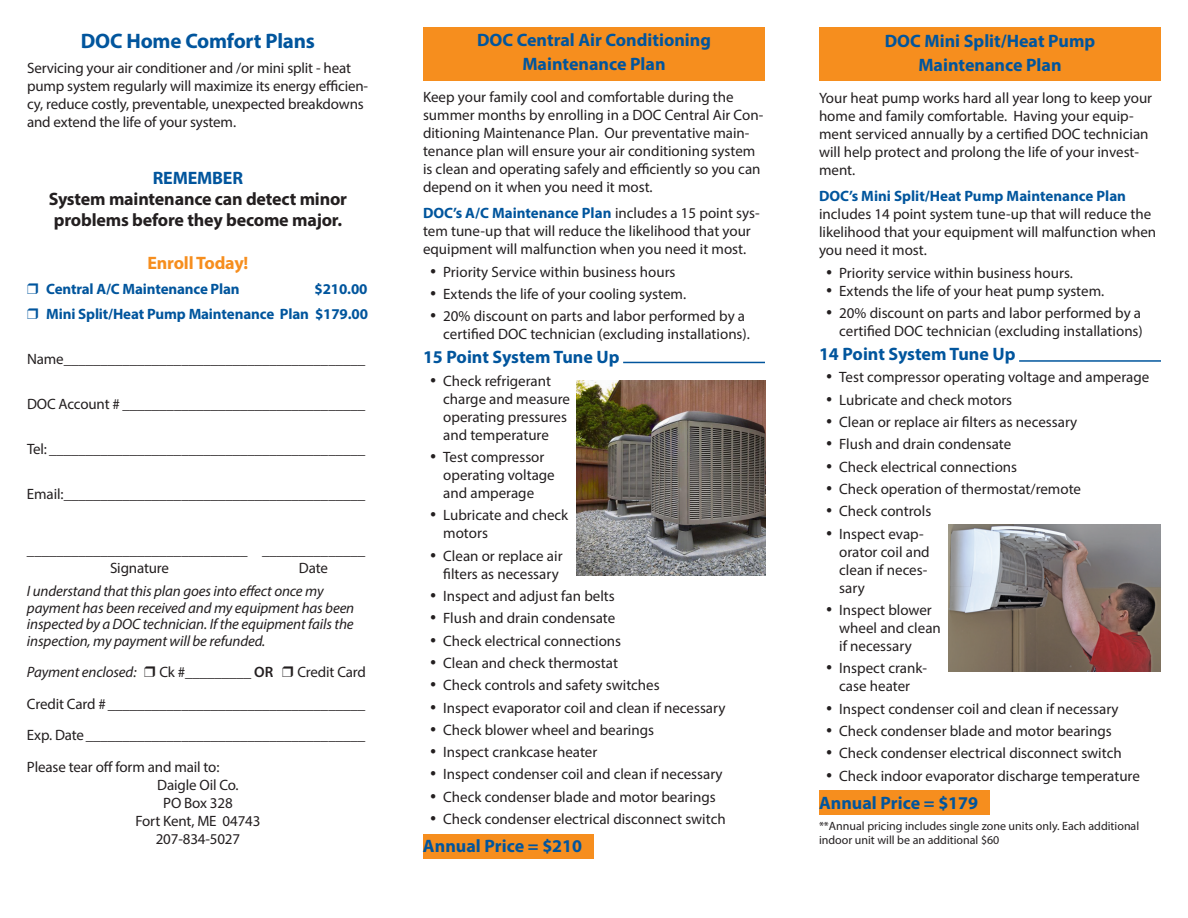
<style>
.page{position:relative;width:1188px;height:918px;background:#fff}
.page>*{position:absolute;margin:0;border:0;box-sizing:border-box;transform-origin:0 0}
.t1{font:700 21px "Myriad Pro";letter-spacing:-.01em;color:#01559d}
.t2{font:700 18px/24px "Myriad Pro";color:#01559d;text-align:center}
.t3{font:700 18px/21px "Myriad Pro";letter-spacing:-.01em;color:#231f20;text-align:center}
.t4{font:700 18px "Myriad Pro";letter-spacing:-.01em;color:#f68e1e}
.t5{font:15px/18px "Myriad Pro";color:#231f20}
.t6{font:italic 15px/16.5px "Myriad Pro";letter-spacing:-.01em;color:#231f20;text-align:right}
.t7{font:700 15px/24.8px "Myriad Pro";letter-spacing:-.01em;color:#01559d;text-align:right}
.t8{font:12px/14.4px "Myriad Pro";color:#231f20}
.s1{color:#01559d}
.s2{font-style:normal}
.s3{font-style:italic}
.s4{font-weight:600}
.s5{font-weight:700;color:#01559d}
</style>
<div class="page">
<div style="left:819px;top:27px;width:342px;height:53px;background:#f68e1e"></div>
<div style="left:819px;top:790px;width:171px;height:25px;background:#f68e1e"></div>
<div style="left:423px;top:834px;width:171px;height:25px;background:#f68e1e"></div>
<div style="left:423px;top:27px;width:342px;height:53px;background:#f68e1e"></div>
<img style="left:949px;top:525px;width:212px;height:147px">
<img style="left:577px;top:380px;width:188px;height:196px">
<hr style="left:623px;top:362px;width:142px;height:1px;background:#01559d">
<hr style="left:1019px;top:360px;width:142px;height:2px;background:#01559d">
<p class="t1" style="left:81px;top:28px;width:236px">DOC Home Comfort Plans</p>
<p class="t5" style="left:27px;top:59px;width:343px">Servicing your air conditioner and /or mini split - heat pump system regularly will maximize its energy efficien&shy;cy, reduce costly, preventable, unexpected breakdowns and extend the life of your system.</p>
<p class="t3" style="left:49px;top:167px;width:300px"><span class="s1">REMEMBER<br></span>System maintenance can detect minor problems before they become major.</p>
<p class="t4" style="left:147px;top:251px;width:103px">Enroll Today!</p>
<p class="t7" style="left:27px;top:276px;width:214px">❒ Central A/C Maintenance Plan</p>
<p class="t7" style="left:27px;top:276px;width:342px">$210.00<br>❒ Mini Split/Heat Pump Maintenance Plan $179.00</p>
<p class="t5" style="left:27px;top:349px;width:340px">Name_________________________________________</p>
<p class="t5" style="left:27px;top:394px;width:340px">DOC Account # _________________________________</p>
<p class="t5" style="left:27px;top:439px;width:340px">Tel: ___________________________________________</p>
<p class="t5" style="left:27px;top:484px;width:340px">Email:_________________________________________</p>
<p class="t5" style="left:110px;top:541px;width:257px;text-indent:-83px">______________________________ ______________<br>Signature</p>
<p class="t6" style="left:27px;top:556px;width:303px;line-height:23.2px"><span class="s2">Date<br></span>I understand that this plan goes into effect once my</p>
<p class="t6" style="left:27px;top:599px;width:329px;text-align:justify">payment has been received and my equipment has been inspected by a DOC technician. If the equipment fails the inspection, my payment will be refunded.</p>
<p class="t5" style="left:27px;top:656px;width:340px;line-height:31.5px;text-align:justify"><span class="s3">Payment enclosed:</span> ❒ Ck #_________ <span class="s4">OR</span> ❒ Credit Card Credit Card # ___________________________________ Exp. Date______________________________________ Please tear off form and mail to:</p>
<p class="t5" style="left:135px;top:775px;width:127px;text-align:center">Daigle Oil Co.<br>PO Box 328<br>Fort Kent, ME 04743<br>207-834-5027</p>
<p class="t2" style="left:477px;top:28px;width:235px">DOC Central Air Conditioning<br>Maintenance Plan</p>
<p class="t5" style="left:423px;top:87px;width:342px">Keep your family cool and comfortable during the summer months by enrolling in a DOC Central Air Con&shy;ditioning Maintenance Plan. Our preventative main&shy;tenance plan will ensure your air conditioning system is clean and operating safely and efficiently so you can depend on it when you need it most.</p>
<p class="t5" style="left:423px;top:204px;width:338px"><span class="s5">DOC’s A/C Maintenance Plan</span> includes a 15 point sys&shy;tem tune-up that will reduce the likelihood that your equipment will malfunction when you need it most.</p>
<p class="t5" style="left:430px;top:262px;width:247px">• Priority Service within business hours</p>
<p class="t5" style="left:430px;top:285px;width:258px">• Extends the life of your cooling system.</p>
<p class="t5" style="left:443px;top:307px;width:308px;text-indent:-14px">• 20% discount on parts and labor performed by a certified DOC technician (excluding installations).</p>
<p class="t2" style="left:423px;top:345px;width:198px">15 Point System Tune Up</p>
<p class="t5" style="left:443px;top:371px;width:128px;text-indent:-14px">• Check refrigerant charge and measure operating pressures and temperature</p>
<p class="t5" style="left:443px;top:448px;width:113px;text-indent:-14px">• Test compressor operating voltage and amperage</p>
<p class="t5" style="left:443px;top:506px;width:127px;text-indent:-14px">• Lubricate and check motors</p>
<p class="t5" style="left:430px;top:546px;width:134px;text-align:right">• Clean or replace air filters as necessary</p>
<p class="t5" style="left:430px;top:587px;width:187px">• Inspect and adjust fan belts</p>
<p class="t5" style="left:430px;top:609px;width:187px">• Flush and drain condensate</p>
<p class="t5" style="left:430px;top:631px;width:193px">• Check electrical connections</p>
<p class="t5" style="left:430px;top:654px;width:190px">• Clean and check thermostat</p>
<p class="t5" style="left:430px;top:676px;width:231px">• Check controls and safety switches</p>
<p class="t5" style="left:430px;top:698px;width:297px">• Inspect evaporator coil and clean if necessary</p>
<p class="t5" style="left:430px;top:721px;width:226px">• Check blower wheel and bearings</p>
<p class="t5" style="left:430px;top:743px;width:169px">• Inspect crankcase heater</p>
<p class="t5" style="left:430px;top:765px;width:294px">• Inspect condenser coil and clean if necessary</p>
<p class="t5" style="left:430px;top:788px;width:288px">• Check condenser blade and motor bearings</p>
<p class="t5" style="left:430px;top:810px;width:298px">• Check condenser electrical disconnect switch</p>
<p class="t2" style="left:423px;top:834px;width:161px">Annual Price = $210</p>
<p class="t2" style="left:885px;top:29px;width:212px">DOC Mini Split/Heat Pump<br>Maintenance Plan</p>
<p class="t5" style="left:819px;top:88px;width:335px">Your heat pump works hard all year long to keep your home and family comfortable. Having your equip&shy;ment serviced annually by a certified DOC technician will help protect and prolong the life of your invest&shy;ment.</p>
<p class="t5" style="left:819px;top:187px;width:339px"><span class="s5">DOC’s Mini Split/Heat Pump Maintenance Plan </span>includes 14 point system tune-up that will reduce the likelihood that your equipment will malfunction when you need it most.</p>
<p class="t5" style="left:826px;top:263px;width:249px">• Priority service within business hours.</p>
<p class="t5" style="left:826px;top:281px;width:280px">• Extends the life of your heat pump system.</p>
<p class="t5" style="left:826px;top:304px;width:319px;text-align:right">• 20% discount on parts and labor performed by a certified DOC technician (excluding installations)</p>
<p class="t2" style="left:819px;top:341px;width:198px">14 Point System Tune Up</p>
<p class="t5" style="left:826px;top:368px;width:325px">• Test compressor operating voltage and amperage</p>
<p class="t5" style="left:826px;top:390px;width:188px">• Lubricate and check motors</p>
<p class="t5" style="left:826px;top:413px;width:253px">• Clean or replace air filters as necessary</p>
<p class="t5" style="left:826px;top:435px;width:187px">• Flush and drain condensate</p>
<p class="t5" style="left:826px;top:457px;width:193px">• Check electrical connections</p>
<p class="t5" style="left:826px;top:480px;width:257px">• Check operation of thermostat/remote</p>
<p class="t5" style="left:826px;top:502px;width:107px">• Check controls</p>
<p class="t5" style="left:839px;top:524px;width:92px;text-indent:-14px">• Inspect evap&shy;orator coil and clean if neces&shy;sary</p>
<p class="t5" style="left:839px;top:601px;width:103px;text-indent:-14px">• Inspect blower wheel and clean if necessary</p>
<p class="t5" style="left:826px;top:659px;width:103px;text-align:center">• Inspect crank&shy;case heater</p>
<p class="t5" style="left:826px;top:699px;width:294px">• Inspect condenser coil and clean if necessary</p>
<p class="t5" style="left:826px;top:722px;width:288px">• Check condenser blade and motor bearings</p>
<p class="t5" style="left:826px;top:744px;width:298px">• Check condenser electrical disconnect switch</p>
<p class="t5" style="left:826px;top:766px;width:316px">• Check indoor evaporator discharge temperature</p>
<p class="t2" style="left:819px;top:790px;width:161px">Annual Price = $179</p>
<p class="t8" style="left:819px;top:819px;width:322px">**Annual pricing includes single zone units only. Each additional indoor unit will be an additional $60</p>
</div>
